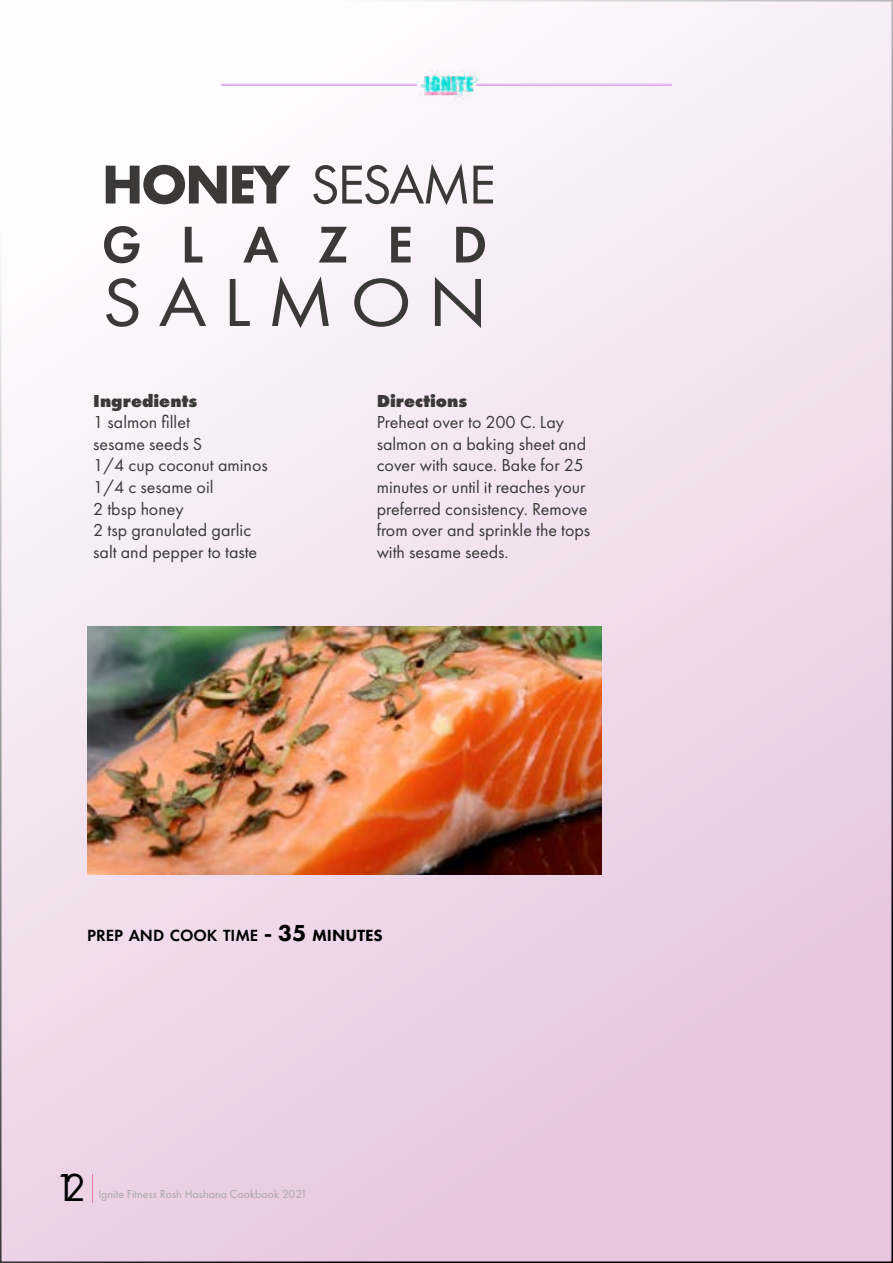
<style>
.page{position:relative;width:893px;height:1263px;background:#fff}
.page>*{position:absolute;margin:0;border:0;box-sizing:border-box;transform-origin:0 0}
.t1{font:70.5px "Futura PT";letter-spacing:.21em;color:#3a3938;scale:1.1 1}
.t2{font:56.7px "Futura PT";letter-spacing:-.045em;color:#3a3938}
.t3{font:600 53.55px "Futura PT";letter-spacing:.745em;color:#3a3938}
.t4{font:40.5px "Futura PT";color:#000}
.t5{font:18px/21.6px "Futura PT";color:#3a3938}
.t6{font:800 18px "Futura PT";color:#3a3938}
.t7{font:600 16.8px "Futura PT";color:#000}
.t8{font:12px "Futura PT";color:#a8a8a8}
.s1{font-weight:700}
.s2{font-size:24px}
.s3{font-weight:800;font-size:24px}
.s4{font-weight:800}
</style>
<div class="page">
<div style="left:1px;top:1px;width:891px;height:1261px;background:linear-gradient(to bottom,#fcf9fc,#e6c6df)"></div>
<img style="left:418px;top:69px;width:63px;height:31px">
<hr style="left:221px;top:84px;width:196px;height:1px;background:#dcaaee">
<hr style="left:221px;top:85px;width:196px;height:1px;background:#dcaaee">
<hr style="left:476px;top:84px;width:196px;height:1px;background:#dcaaee">
<hr style="left:476px;top:85px;width:196px;height:1px;background:#dcaaee">
<svg style="left:92px;top:1174px;width:1px;height:29px"></svg>
<img style="left:87px;top:626px;width:515px;height:249px">
<h2 class="t2" style="left:102px;top:151px;width:396px"><span class="s1">HONEY</span> SESAME</h2>
<h3 class="t3" style="left:102px;top:211px;width:387px">GLAZED</h3>
<h1 class="t1" style="left:102px;top:261px;width:352px">SALMON</h1>
<p class="t6" style="left:93px;top:390px;width:106px">Ingredients</p>
<p class="t6" style="left:377px;top:389px;width:92px">Directions</p>
<p class="t5" style="left:377px;top:411px;width:215px">Preheat over to 200 C. Lay salmon on a baking sheet and cover with sauce. Bake for 25 minutes or until it reaches your preferred consistency. Remove from over and sprinkle the tops with sesame seeds.</p>
<p class="t5" style="left:93px;top:411px;width:176px">1 salmon fillet<br>sesame seeds S<br>1/4 cup coconut aminos<br>1/4 c sesame oil<br>2 tbsp honey<br>2 tsp granulated garlic salt and pepper to taste</p>
<p class="t7" style="left:87px;top:925px;width:297px">PREP AND COOK TIME <span class="s2">-</span> <span class="s3">35</span> <span class="s4">MINUTES</span></p>
<h3 class="t4" style="left:54px;top:1164px;width:34px">12</h3>
<p class="t8" style="left:98px;top:1186px;width:210px">Ignite Fitness Rosh Hashana Cookbook 2021</p>
</div>
